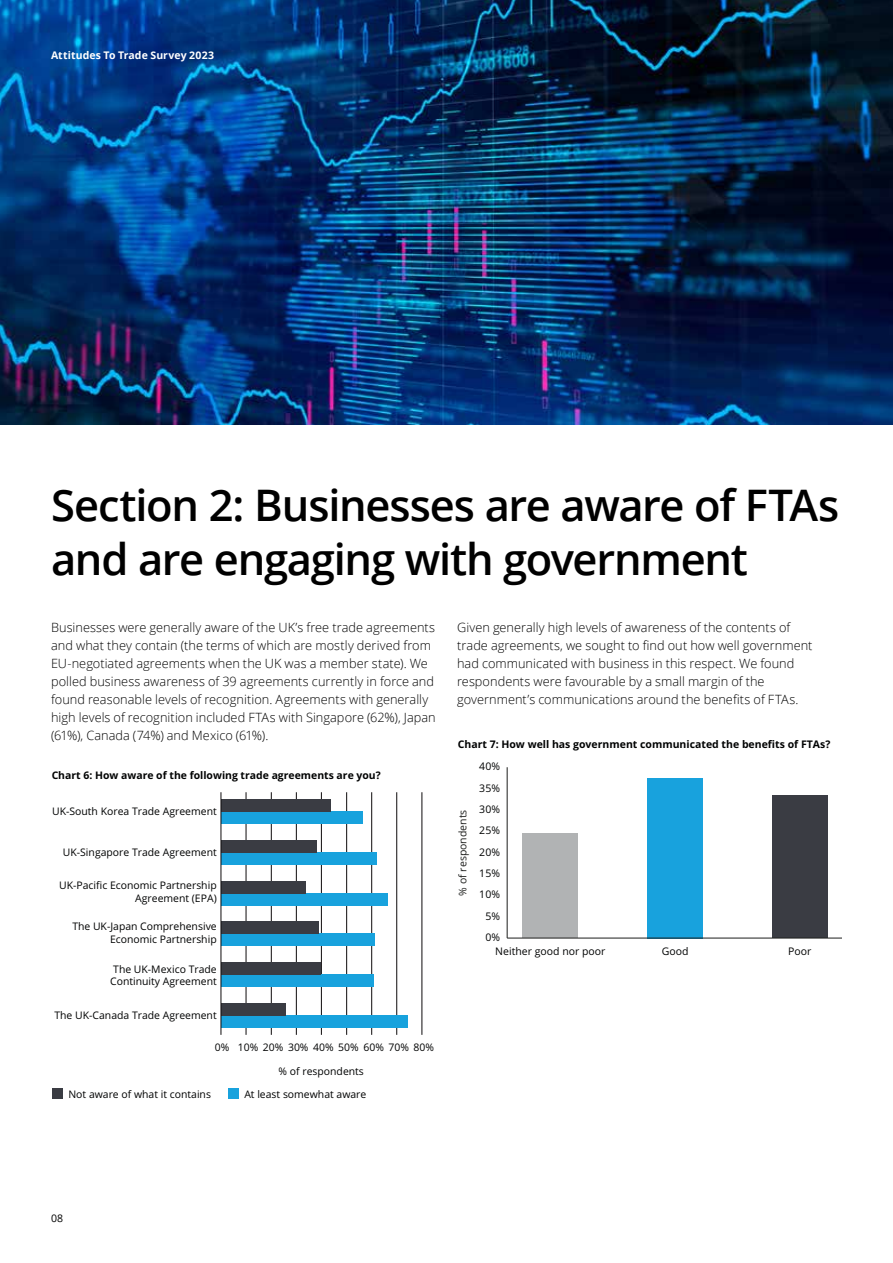
<style>
.page{position:relative;width:893px;height:1263px;background:#fff}
.page>*{position:absolute;margin:0;border:0;box-sizing:border-box;transform-origin:0 0}
.t1{font:600 43.5px/54px "Open Sans";letter-spacing:-.03em;color:#000}
.t2{font:300 12.75px/18px "Open Sans";letter-spacing:.005em;color:#000}
.t3{font:10.5px/12.5px "Open Sans";color:#010202;text-align:right}
.t4{font:700 10.5px "Open Sans";color:#010202}
.t5{font:700 10.5px "Open Sans";letter-spacing:.01em;color:#fff}
.t6{font:10.5px "Open Sans";color:#1d1e1c}
.t7{font:10.5px "Open Sans";color:#000}
</style>
<div class="page">
<hr style="left:246px;top:792px;width:1px;height:243px;background:#0e0b0c">
<hr style="left:271px;top:792px;width:1px;height:243px;background:#0e0b0c">
<hr style="left:296px;top:792px;width:1px;height:243px;background:#0e0b0c">
<hr style="left:321px;top:792px;width:1px;height:243px;background:#0e0b0c">
<hr style="left:346px;top:792px;width:1px;height:243px;background:#0e0b0c">
<hr style="left:371px;top:792px;width:1px;height:243px;background:#0e0b0c">
<hr style="left:396px;top:792px;width:1px;height:243px;background:#0e0b0c">
<hr style="left:422px;top:792px;width:1px;height:243px;background:#0e0b0c">
<div style="left:221px;top:812px;width:141px;height:12px;background:#18a2dd"></div>
<div style="left:221px;top:852px;width:156px;height:12px;background:#18a2dd"></div>
<div style="left:221px;top:893px;width:166px;height:12px;background:#18a2dd"></div>
<div style="left:221px;top:934px;width:153px;height:12px;background:#18a2dd"></div>
<div style="left:221px;top:975px;width:152px;height:12px;background:#18a2dd"></div>
<div style="left:221px;top:1015px;width:187px;height:12px;background:#18a2dd"></div>
<div style="left:221px;top:799px;width:110px;height:13px;background:#3a3c43"></div>
<div style="left:221px;top:840px;width:95px;height:12px;background:#3a3c43"></div>
<div style="left:221px;top:881px;width:85px;height:12px;background:#3a3c43"></div>
<div style="left:221px;top:922px;width:98px;height:12px;background:#3a3c43"></div>
<div style="left:221px;top:963px;width:99px;height:12px;background:#3a3c43"></div>
<div style="left:221px;top:1003px;width:64px;height:12px;background:#3a3c43"></div>
<hr style="left:221px;top:792px;width:1px;height:243px;background:#0e0b0c">
<div style="left:52px;top:1088px;width:11px;height:11px;background:#3a3c43"></div>
<div style="left:228px;top:1088px;width:10px;height:11px;background:#18a2dd"></div>
<hr style="left:507px;top:767px;width:1px;height:171px;background:#1d1e1c">
<div style="left:523px;top:834px;width:55px;height:104px;background:#b1b3b4"></div>
<div style="left:647px;top:778px;width:56px;height:160px;background:#18a2dd"></div>
<div style="left:772px;top:796px;width:55px;height:142px;background:#3a3c43"></div>
<hr style="left:507px;top:938px;width:335px;height:1px;background:#1d1e1c">
<img style="left:0;top:0;width:893px;height:424px">
<p class="t5" style="left:51px;top:48px;width:165px">Attitudes To Trade Survey 2023</p>
<h1 class="t1" style="left:51px;top:478px;width:790px">Section 2: Businesses are aware of FTAs and are engaging with government</h1>
<p class="t2" style="left:51px;top:618px;width:386px">Businesses were generally aware of the UK’s free trade agreements and what they contain (the terms of which are mostly derived from EU-negotiated agreements when the UK was a member state). We polled business awareness of 39 agreements currently in force and found reasonable levels of recognition. Agreements with generally high levels of recognition included FTAs with Singapore (62%), Japan (61%), Canada (74%) and Mexico (61%).</p>
<p class="t2" style="left:457px;top:618px;width:357px">Given generally high levels of awareness of the contents of trade agreements, we sought to find out how well government had communicated with business in this respect. We found respondents were favourable by a small margin of the government’s communications around the benefits of FTAs.</p>
<p class="t4" style="left:52px;top:767px;width:331px">Chart 6: How aware of the following trade agreements are you?</p>
<p class="t4" style="left:458px;top:737px;width:374px">Chart 7: How well has government communicated the benefits of FTAs?</p>
<p class="t3" style="left:479px;top:760px;width:22px">40%</p>
<p class="t3" style="left:52px;top:805px;width:166px">UK-South Korea Trade Agreement</p>
<p class="t3" style="left:63px;top:846px;width:155px">UK-Singapore Trade Agreement</p>
<p class="t3" style="left:59px;top:879px;width:159px">UK-Pacific Economic Partnership<br>Agreement (EPA)</p>
<p class="t3" style="left:72px;top:920px;width:146px">The UK-Japan Comprehensive<br>Economic Partnership</p>
<p class="t3" style="left:110px;top:962px;width:108px;text-align:left">The UK-Mexico Trade<br>Continuity Agreement</p>
<p class="t3" style="left:54px;top:1009px;width:164px">The UK-Canada Trade Agreement</p>
<p class="t3" style="left:215px;top:1040px;width:221px">0% 10% 20% 30% 40% 50% 60% 70% 80%</p>
<p class="t3" style="left:279px;top:1065px;width:87px">% of respondents</p>
<p class="t3" style="left:68px;top:1087px;width:144px">Not aware of what it contains</p>
<p class="t3" style="left:244px;top:1087px;width:124px">At least somewhat aware</p>
<p class="t6" style="left:455px;top:895px;width:87px;rotate:-90deg">% of respondents</p>
<p class="t3" style="left:479px;top:781px;width:22px">35%</p>
<p class="t3" style="left:479px;top:803px;width:22px">30%</p>
<p class="t3" style="left:479px;top:824px;width:22px">25%</p>
<p class="t3" style="left:479px;top:845px;width:22px">20%</p>
<p class="t3" style="left:479px;top:867px;width:22px">15%</p>
<p class="t3" style="left:479px;top:888px;width:22px">10%</p>
<p class="t3" style="left:485px;top:909px;width:16px">5%</p>
<p class="t3" style="left:485px;top:931px;width:16px">0%</p>
<p class="t3" style="left:495px;top:945px;width:112px">Neither good nor poor</p>
<p class="t3" style="left:662px;top:945px;width:28px">Good</p>
<p class="t3" style="left:788px;top:945px;width:25px">Poor</p>
<p class="t7" style="left:51px;top:1211px;width:14px">08</p>
</div>
